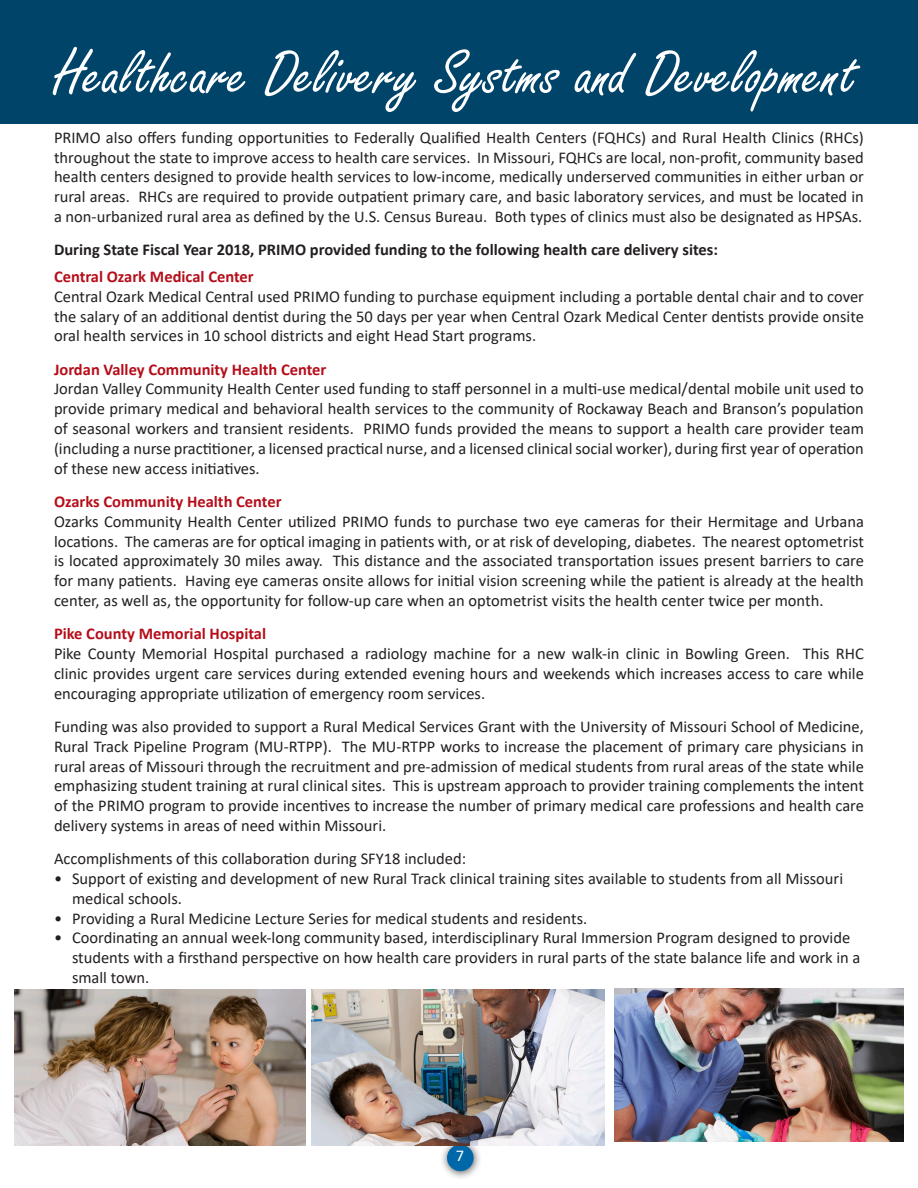
<style>
.page{position:relative;width:918px;height:1188px;background:#fff}
.page>*{position:absolute;margin:0;border:0;box-sizing:border-box;transform-origin:0 0}
.t1{font:67.5px "Freestyle Script";color:#fff}
.t2{font:16.5px/19.8px "Calibri";color:#231f20;text-align:justify}
.t3{font:700 16.5px "Calibri";color:#b50e1a}
.t4{font:700 16.5px "Calibri";color:#231f20}
.t5{font:16.5px "Calibri";color:#fff}
</style>
<div class="page">
<div style="left:0;top:0;width:918px;height:123px;background:#00446a"></div>
<div style="left:440px;top:1138px;width:42px;height:42px;background:#231f20;opacity:.75"></div>
<div style="left:447px;top:1145px;width:27px;height:26px;background:#0068a9;border-radius:50%"></div>
<img style="left:14px;top:990px;width:292px;height:156px">
<img style="left:312px;top:990px;width:292px;height:156px">
<img style="left:614px;top:988px;width:289px;height:154px">
<p class="t1" style="left:54px;top:37px;width:804px">Healthcare Delivery Systms and Development</p>
<p class="t2" style="left:54px;top:127px;width:811px">PRIMO also offers funding opportunities to Federally Qualified Health Centers (FQHCs) and Rural Health Clinics (RHCs) throughout the state to improve access to health care services. In Missouri, FQHCs are local, non-profit, community based health centers designed to provide health services to low-income, medically underserved communities in either urban or rural areas. RHCs are required to provide outpatient primary care, and basic laboratory services, and must be located in a non-urbanized rural area as defined by the U.S. Census Bureau. Both types of clinics must also be designated as HPSAs.</p>
<p class="t4" style="left:54px;top:238px;width:666px">During State Fiscal Year 2018, PRIMO provided funding to the following health care delivery sites:</p>
<p class="t3" style="left:54px;top:265px;width:201px">Central Ozark Medical Center</p>
<p class="t2" style="left:54px;top:286px;width:812px">Central Ozark Medical Central used PRIMO funding to purchase equipment including a portable dental chair and to cover the salary of an additional dentist during the 50 days per year when Central Ozark Medical Center dentists provide onsite oral health services in 10 school districts and eight Head Start programs.</p>
<p class="t3" style="left:54px;top:357px;width:274px">Jordan Valley Community Health Center</p>
<p class="t2" style="left:54px;top:379px;width:811px">Jordan Valley Community Health Center used funding to staff personnel in a multi-use medical/dental mobile unit used to provide primary medical and behavioral health services to the community of Rockaway Beach and Branson’s population of seasonal workers and transient residents. PRIMO funds provided the means to support a health care provider team (including a nurse practitioner, a licensed practical nurse, and a licensed clinical social worker), during first year of operation of these new access initiatives.</p>
<p class="t3" style="left:54px;top:490px;width:229px">Ozarks Community Health Center</p>
<p class="t2" style="left:54px;top:511px;width:812px">Ozarks Community Health Center utilized PRIMO funds to purchase two eye cameras for their Hermitage and Urbana locations. The cameras are for optical imaging in patients with, or at risk of developing, diabetes. The nearest optometrist is located approximately 30 miles away. This distance and the associated transportation issues present barriers to care for many patients. Having eye cameras onsite allows for initial vision screening while the patient is already at the health center, as well as, the opportunity for follow-up care when an optometrist visits the health center twice per month.</p>
<p class="t3" style="left:54px;top:622px;width:214px">Pike County Memorial Hospital</p>
<p class="t2" style="left:54px;top:643px;width:811px">Pike County Memorial Hospital purchased a radiology machine for a new walk-in clinic in Bowling Green. This RHC clinic provides urgent care services during extended evening hours and weekends which increases access to care while encouraging appropriate utilization of emergency room services.</p>
<p class="t2" style="left:54px;top:716px;width:812px">Funding was also provided to support a Rural Medical Services Grant with the University of Missouri School of Medicine, Rural Track Pipeline Program (MU-RTPP). The MU-RTPP works to increase the placement of primary care physicians in rural areas of Missouri through the recruitment and pre-admission of medical students from rural areas of the state while emphasizing student training at rural clinical sites. This is upstream approach to provider training complements the intent of the PRIMO program to provide incentives to increase the number of primary medical care professions and health care delivery systems in areas of need within Missouri.</p>
<p class="t2" style="left:54px;top:848px;width:414px">Accomplishments of this collaboration during SFY18 included:</p>
<p class="t2" style="left:72px;top:868px;width:773px;text-indent:-18px">• Support of existing and development of new Rural Track clinical training sites available to students from all Missouri medical schools.</p>
<p class="t2" style="left:54px;top:908px;width:535px">• Providing a Rural Medicine Lecture Series for medical students and residents.</p>
<p class="t2" style="left:72px;top:928px;width:790px;text-align:left;text-indent:-18px">• Coordinating an annual week-long community based, interdisciplinary Rural Immersion Program designed to provide students with a firsthand perspective on how health care providers in rural parts of the state balance life and work in a small town.</p>
<p class="t5" style="left:456px;top:1144px;width:10px">7</p>
</div>
